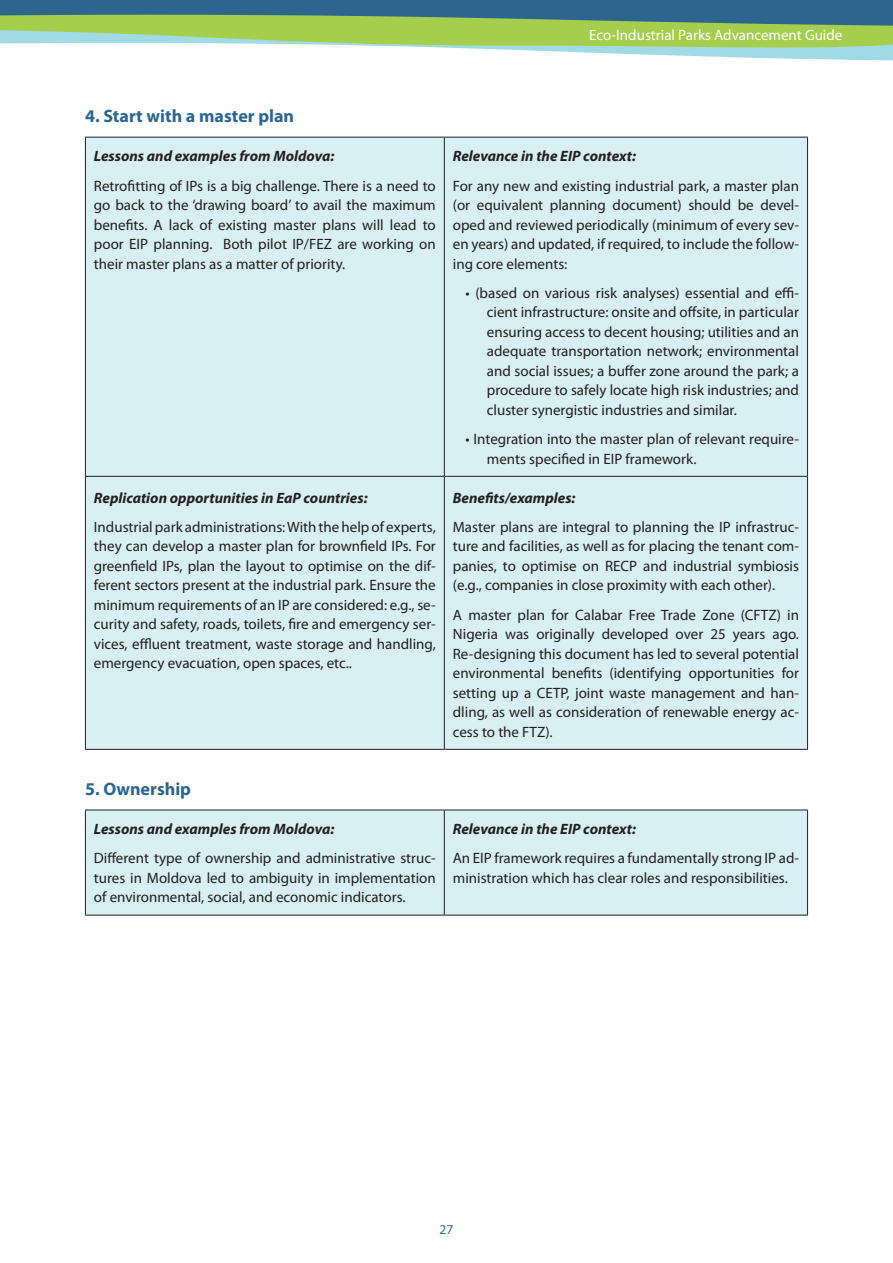
<style>
.page{position:relative;width:893px;height:1263px;background:#fff}
.page>*{position:absolute;margin:0;border:0;box-sizing:border-box;transform-origin:0 0}
.t1{font:700 18px "Myriad Pro";color:#2d658e}
.t2{font:15px/19.5px "Myriad Pro";color:#231f20;text-align:justify}
.t3{font:italic 700 15px "Myriad Pro";color:#231f20}
.t4{font:15px "Myriad Pro";color:#fff}
.t5{font:13.5px "Myriad Pro";color:#2d658e}
</style>
<div class="page">
<svg style="left:575px;top:52px;width:318px;height:9px;fill:#a6dce5"></svg>
<svg style="left:0;top:26px;width:893px;height:26px;fill:#a4ce4c"></svg>
<svg style="left:0;top:0;width:893px;height:26px;background:#4e827b"></svg>
<div style="left:86px;top:138px;width:721px;height:611px;background:#d8eff3"></div>
<hr style="left:444px;top:138px;width:1px;height:338px;background:#231f20">
<hr style="left:444px;top:477px;width:1px;height:272px;background:#231f20">
<hr style="left:85px;top:476px;width:359px;height:1px;background:#231f20">
<hr style="left:444px;top:476px;width:364px;height:1px;background:#231f20">
<hr style="left:85px;top:137px;width:359px;height:1px;background:#231f20">
<hr style="left:85px;top:138px;width:1px;height:338px;background:#231f20">
<hr style="left:444px;top:137px;width:364px;height:1px;background:#231f20">
<hr style="left:807px;top:138px;width:1px;height:338px;background:#231f20">
<hr style="left:85px;top:477px;width:1px;height:272px;background:#231f20">
<hr style="left:807px;top:477px;width:1px;height:272px;background:#231f20">
<hr style="left:85px;top:749px;width:359px;height:1px;background:#231f20">
<hr style="left:444px;top:749px;width:364px;height:1px;background:#231f20">
<div style="left:86px;top:811px;width:721px;height:104px;background:#d8eff3"></div>
<hr style="left:444px;top:810px;width:1px;height:105px;background:#231f20">
<hr style="left:85px;top:915px;width:359px;height:1px;background:#231f20">
<hr style="left:444px;top:915px;width:364px;height:1px;background:#231f20">
<hr style="left:85px;top:810px;width:359px;height:1px;background:#231f20">
<hr style="left:85px;top:810px;width:1px;height:105px;background:#231f20">
<hr style="left:444px;top:810px;width:364px;height:1px;background:#231f20">
<hr style="left:807px;top:810px;width:1px;height:105px;background:#231f20">
<p class="t4" style="left:589px;top:26px;width:255px">Eco-Industrial Parks Advancement Guide</p>
<p class="t1" style="left:85px;top:104px;width:211px">4. Start with a master plan</p>
<p class="t3" style="left:94px;top:146px;width:242px">Lessons and examples from Moldova:</p>
<p class="t2" style="left:94px;top:175px;width:343px">Retrofitting of IPs is a big challenge. There is a need to go back to the ‘drawing board’ to avail the maximum benefits. A lack of existing master plans will lead to poor EIP planning. Both pilot IP/FEZ are working on their master plans as a matter of priority.</p>
<p class="t3" style="left:94px;top:488px;width:275px">Replication opportunities in EaP countries:</p>
<p class="t2" style="left:94px;top:517px;width:343px">Industrial park administrations:With the help of experts, they can develop a master plan for brownfield IPs. For greenfield IPs, plan the layout to optimise on the dif&shy;ferent sectors present at the industrial park. Ensure the minimum requirements of an IP are considered: e.g., se&shy;curity and safety, roads, toilets, fire and emergency ser&shy;vices, effluent treatment, waste storage and handling, emergency evacuation, open spaces, etc..</p>
<p class="t3" style="left:453px;top:146px;width:185px">Relevance in the EIP context:</p>
<p class="t2" style="left:453px;top:175px;width:348px">For any new and existing industrial park, a master plan (or equivalent planning document) should be devel&shy;oped and reviewed periodically (minimum of every sev&shy;en years) and updated, if required, to include the follow&shy;ing core elements:</p>
<p class="t2" style="left:487px;top:283px;width:314px;text-indent:-21px">• (based on various risk analyses) essential and effi&shy;cient infrastructure: onsite and offsite, in particular ensuring access to decent housing; utilities and an adequate transportation network; environmental and social issues; a buffer zone around the park; a procedure to safely locate high risk industries; and cluster synergistic industries and similar.</p>
<p class="t2" style="left:487px;top:429px;width:314px;text-indent:-21px">• Integration into the master plan of relevant require&shy;ments specified in EIP framework.</p>
<p class="t3" style="left:453px;top:488px;width:124px">Benefits/examples:</p>
<p class="t2" style="left:453px;top:517px;width:348px">Master plans are integral to planning the IP infrastruc&shy;ture and facilities, as well as for placing the tenant com&shy;panies, to optimise on RECP and industrial symbiosis (e.g., companies in close proximity with each other).</p>
<p class="t2" style="left:453px;top:604px;width:348px">A master plan for Calabar Free Trade Zone (CFTZ) in Nigeria was originally developed over 25 years ago.<br>Re-designing this document has led to several potential environmental benefits (identifying opportunities for setting up a CETP, joint waste management and han&shy;dling, as well as consideration of renewable energy ac&shy;cess to the FTZ).</p>
<p class="t1" style="left:85px;top:777px;width:108px">5. Ownership</p>
<p class="t3" style="left:94px;top:819px;width:242px">Lessons and examples from Moldova:</p>
<p class="t2" style="left:94px;top:848px;width:343px">Different type of ownership and administrative struc&shy;tures in Moldova led to ambiguity in implementation of environmental, social, and economic indicators.</p>
<p class="t3" style="left:453px;top:819px;width:185px">Relevance in the EIP context:</p>
<p class="t2" style="left:453px;top:848px;width:348px">An EIP framework requires a fundamentally strong IP ad&shy;ministration which has clear roles and responsibilities.</p>
<p class="t5" style="left:440px;top:1221px;width:15px">27</p>
</div>
